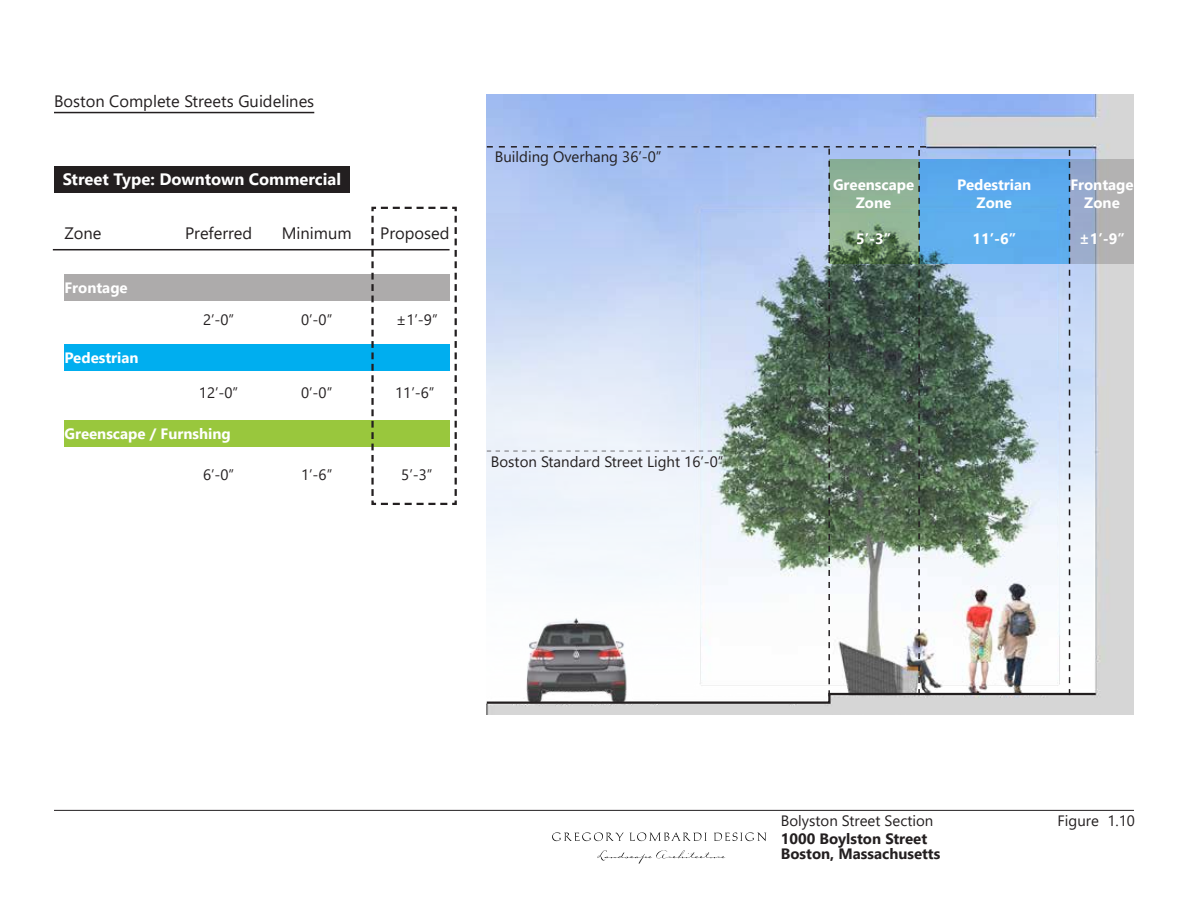
<style>
.page{position:relative;width:1188px;height:918px;background:#fff}
.page>*{position:absolute;margin:0;border:0;box-sizing:border-box;transform-origin:0 0}
.t1{font:16.5px "Segoe UI";color:#231f20}
.t2{font:700 16.5px "Segoe UI";color:#fff}
.t3{font:15px "Segoe UI";color:#231f20}
.t4{font:700 15px/18px "Segoe UI";color:#fff;text-align:center}
.t5{font:700 15px/15px "Segoe UI";color:#231f20}
</style>
<div class="page">
<svg style="left:486px;top:146px;width:612px;height:559px"></svg>
<svg style="left:829px;top:159px;width:90px;height:104px;background:#81a384"></svg>
<div style="left:919px;top:159px;width:151px;height:104px;background:#5daded"></div>
<svg style="left:1070px;top:159px;width:64px;height:104px;background:#a6adbb"></svg>
<div style="left:54px;top:166px;width:296px;height:27px;background:#231f20"></div>
<div style="left:65px;top:274px;width:385px;height:27px;background:#adabab"></div>
<div style="left:65px;top:344px;width:385px;height:27px;background:#00aeef"></div>
<div style="left:65px;top:420px;width:385px;height:27px;background:#99c73d"></div>
<hr style="left:54px;top:112px;width:260px;height:1px;background:#231f20">
<hr style="left:53px;top:249px;width:397px;height:1px;background:#231f20">
<svg style="left:370px;top:206px;width:87px;height:299px"></svg>
<svg style="left:552px;top:832px;width:72px;height:9px"></svg>
<svg style="left:630px;top:832px;width:76px;height:9px"></svg>
<svg style="left:714px;top:832px;width:52px;height:9px"></svg>
<svg style="left:597px;top:850px;width:128px;height:14px"></svg>
<hr style="left:54px;top:810px;width:1080px;height:1px;background:#231f20">
<p class="t1" style="left:54px;top:87px;width:262px">Boston Complete Streets Guidelines</p>
<p class="t3" style="left:495px;top:144px;width:168px">Building Overhang 36’-0”</p>
<p class="t2" style="left:63px;top:166px;width:280px">Street Type: Downtown Commercial</p>
<p class="t1" style="left:65px;top:220px;width:39px">Zone</p>
<p class="t1" style="left:185px;top:220px;width:69px">Preferred</p>
<p class="t1" style="left:282px;top:220px;width:71px">Minimum</p>
<p class="t1" style="left:380px;top:220px;width:71px">Proposed</p>
<p class="t4" style="left:833px;top:175px;width:83px">Greenscape<br>Zone</p>
<p class="t4" style="left:856px;top:229px;width:37px">5’-3”</p>
<p class="t4" style="left:957px;top:175px;width:76px">Pedestrian<br>Zone</p>
<p class="t4" style="left:972px;top:229px;width:45px">11’-6”</p>
<p class="t4" style="left:1070px;top:175px;width:65px">Frontage<br>Zone</p>
<p class="t4" style="left:1079px;top:229px;width:47px">±1’-9”</p>
<p class="t4" style="left:65px;top:278px;width:65px">Frontage</p>
<p class="t3" style="left:203px;top:307px;width:33px">2’-0”</p>
<p class="t3" style="left:301px;top:307px;width:33px">0’-0”</p>
<p class="t3" style="left:396px;top:307px;width:43px">±1’-9”</p>
<p class="t4" style="left:65px;top:348px;width:76px">Pedestrian</p>
<p class="t3" style="left:199px;top:381px;width:41px">12’-0”</p>
<p class="t3" style="left:301px;top:381px;width:33px">0’-0”</p>
<p class="t3" style="left:395px;top:381px;width:41px">11’-6”</p>
<p class="t4" style="left:65px;top:425px;width:168px">Greenscape / Furnshing</p>
<p class="t3" style="left:203px;top:463px;width:33px">6’-0”</p>
<p class="t3" style="left:301px;top:463px;width:33px">1’-6”</p>
<p class="t3" style="left:401px;top:463px;width:33px">5’-3”</p>
<p class="t3" style="left:491px;top:450px;width:234px">Boston Standard Street Light 16’-0”</p>
<p class="t3" style="left:781px;top:809px;width:154px">Bolyston Street Section</p>
<p class="t3" style="left:1058px;top:809px;width:79px">Figure 1.10</p>
<p class="t5" style="left:781px;top:831px;width:161px">1000 Boylston Street<br>Boston, Massachusetts</p>
</div>
